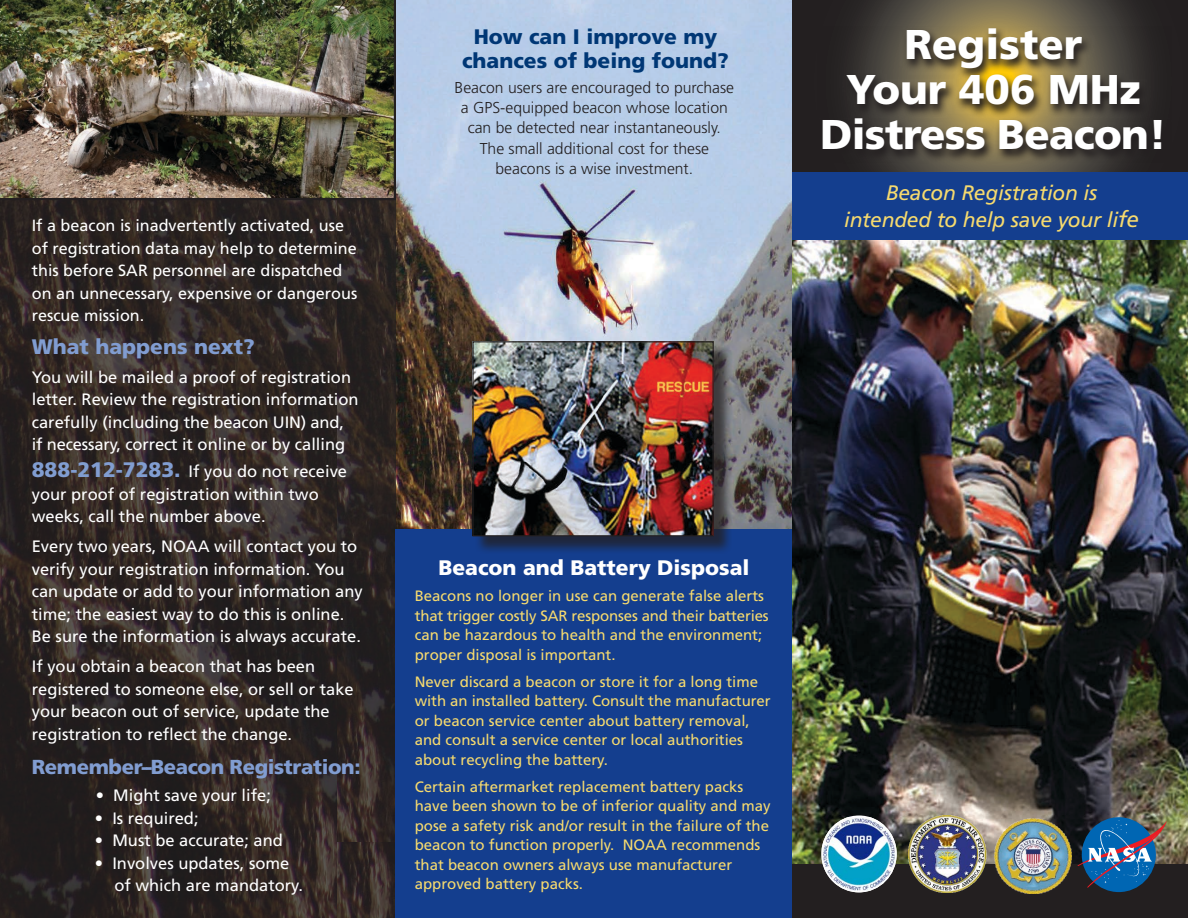
<style>
.page{position:relative;width:1188px;height:918px;background:#fff}
.page>*{position:absolute;margin:0;border:0;box-sizing:border-box;transform-origin:0 0}
.t1{font:900 41.55px/45px "Frutiger";letter-spacing:-.01em;color:#fff;text-align:center}
.t2{font:italic 21px/27px "Frutiger";letter-spacing:-.01em;color:#f6da6e;text-align:center}
.t3{font:900 21px "Frutiger";color:#003775}
.t4{font:900 21px "Frutiger";color:#fff}
.t5{font:900 21px "Frutiger";color:#819dd1}
.t6{font:900 20.25px "Frutiger";letter-spacing:-.02em;color:#819dd1}
.t7{font:16.5px/22.5px "Frutiger";color:#fff}
.t8{font:16.2px/22.5px "Frutiger";color:#fff}
.t9{font:300 15.75px "Frutiger";color:#231f20}
.t10{font:15px/19.5px "Frutiger";color:#f6da6e}
.s1{font-weight:900;font-size:21px;color:#819dd1}
.s2{font-size:22.5px}
</style>
<div class="page">
<img style="left:396px;top:0;width:396px;height:529px">
<img style="left:792px;top:240px;width:396px;height:624px">
<svg style="left:792px;top:0;width:396px;height:172px;background:#403b33"></svg>
<svg style="left:817px;top:26px;width:355px;height:137px;background:#524935"></svg>
<div style="left:792px;top:172px;width:396px;height:68px;background:#143e8e"></div>
<div style="left:396px;top:864px;width:792px;height:54px;background:#231f20"></div>
<img style="left:995px;top:818px;width:76px;height:75px">
<img style="left:822px;top:817px;width:75px;height:75px">
<img style="left:908px;top:814px;width:78px;height:79px">
<div style="left:1082px;top:817px;width:74px;height:75px;background:#0066b3;border-radius:50%"></div>
<img style="left:1077px;top:820px;width:90px;height:68px">
<svg style="left:0;top:200px;width:396px;height:718px;background:#2d2523"></svg>
<div style="left:396px;top:529px;width:396px;height:389px;background:#143e8e"></div>
<div style="left:475px;top:344px;width:257px;height:211px;background:#231f20;opacity:.75"></div>
<img style="left:474px;top:343px;width:238px;height:191px">
<div style="left:472px;top:341px;width:242px;height:195px;border:1px solid #231f20"></div>
<img style="left:0;top:0;width:396px;height:200px">
<p class="t8" style="left:32px;top:214px;width:327px">If a beacon is inadvertently activated, use of registration data may help to determine this before SAR personnel are dispatched on an unnecessary, expensive or dangerous rescue mission.</p>
<p class="t5" style="left:32px;top:334px;width:224px">What happens next?</p>
<p class="t7" style="left:32px;top:366px;width:321px">You will be mailed a proof of registration</p>
<p class="t7" style="left:32px;top:388px;width:328px">letter. Review the registration information carefully (including the beacon UIN) and, if necessary, correct it online or by calling</p>
<p class="t7" style="left:32px;top:460px;width:317px"><span class="s1">888-212-7283.</span> If you do not receive your proof of registration within two</p>
<p class="t7" style="left:32px;top:505px;width:235px">weeks, call the number above.</p>
<p class="t7" style="left:32px;top:535px;width:332px">Every two years, NOAA will contact you to verify your registration information. You can update or add to your information any time; the easiest way to do this is online.<br>Be sure the information is always accurate.</p>
<p class="t7" style="left:32px;top:655px;width:285px">If you obtain a beacon that has been</p>
<p class="t7" style="left:32px;top:678px;width:323px">registered to someone else, or sell or take your beacon out of service, update the</p>
<p class="t7" style="left:32px;top:723px;width:262px">registration to reflect the change.</p>
<p class="t6" style="left:32px;top:755px;width:330px">Remember--Beacon Registration:</p>
<p class="t7" style="left:96px;top:784px;width:177px">• Might save your life;</p>
<p class="t7" style="left:95px;top:807px;width:105px">• Is required;</p>
<p class="t7" style="left:95px;top:829px;width:189px">• Must be accurate; and</p>
<p class="t7" style="left:114px;top:852px;width:190px;text-indent:-19px">• Involves updates, some of which are mandatory.</p>
<p class="t3" style="left:474px;top:24px;width:245px">How can I improve my</p>
<p class="t3" style="left:462px;top:48px;width:268px">chances of being found?</p>
<p class="t9" style="left:455px;top:78px;width:281px">Beacon users are encouraged to purchase</p>
<p class="t9" style="left:461px;top:99px;width:268px">a GPS-equipped beacon whose location</p>
<p class="t9" style="left:468px;top:119px;width:255px">can be detected near instantaneously.</p>
<p class="t9" style="left:480px;top:139px;width:231px">The small additional cost for these</p>
<p class="t9" style="left:495px;top:159px;width:199px">beacons is a wise investment.</p>
<p class="t1" style="left:904px;top:22px;width:179px">Register</p>
<p class="t1" style="left:820px;top:67px;width:348px">Your 406 MHz<br>Distress Beacon!</p>
<p class="t2" style="left:844px;top:179px;width:297px">Beacon Registration is intended to help save your li<span class="s2">fe</span></p>
<p class="t4" style="left:438px;top:555px;width:313px">Beacon and Battery Disposal</p>
<p class="t10" style="left:415px;top:587px;width:356px">Beacons no longer in use can generate false alerts that trigger costly SAR responses and their batteries can be hazardous to health and the environment; proper disposal is important.</p>
<p class="t10" style="left:415px;top:672px;width:357px">Never discard a beacon or store it for a long time with an installed battery. Consult the manufacturer or beacon service center about battery removal,</p>
<p class="t10" style="left:415px;top:731px;width:330px">and consult a service center or local authorities</p>
<p class="t10" style="left:415px;top:750px;width:195px">about recycling the battery.</p>
<p class="t10" style="left:415px;top:777px;width:330px">Certain aftermarket replacement battery packs</p>
<p class="t10" style="left:415px;top:797px;width:357px">have been shown to be of inferior quality and may pose a safety risk and/or result in the failure of the beacon to function properly. NOAA recommends that beacon owners always use manufacturer</p>
<p class="t10" style="left:415px;top:875px;width:170px">approved battery packs.</p>
</div>
